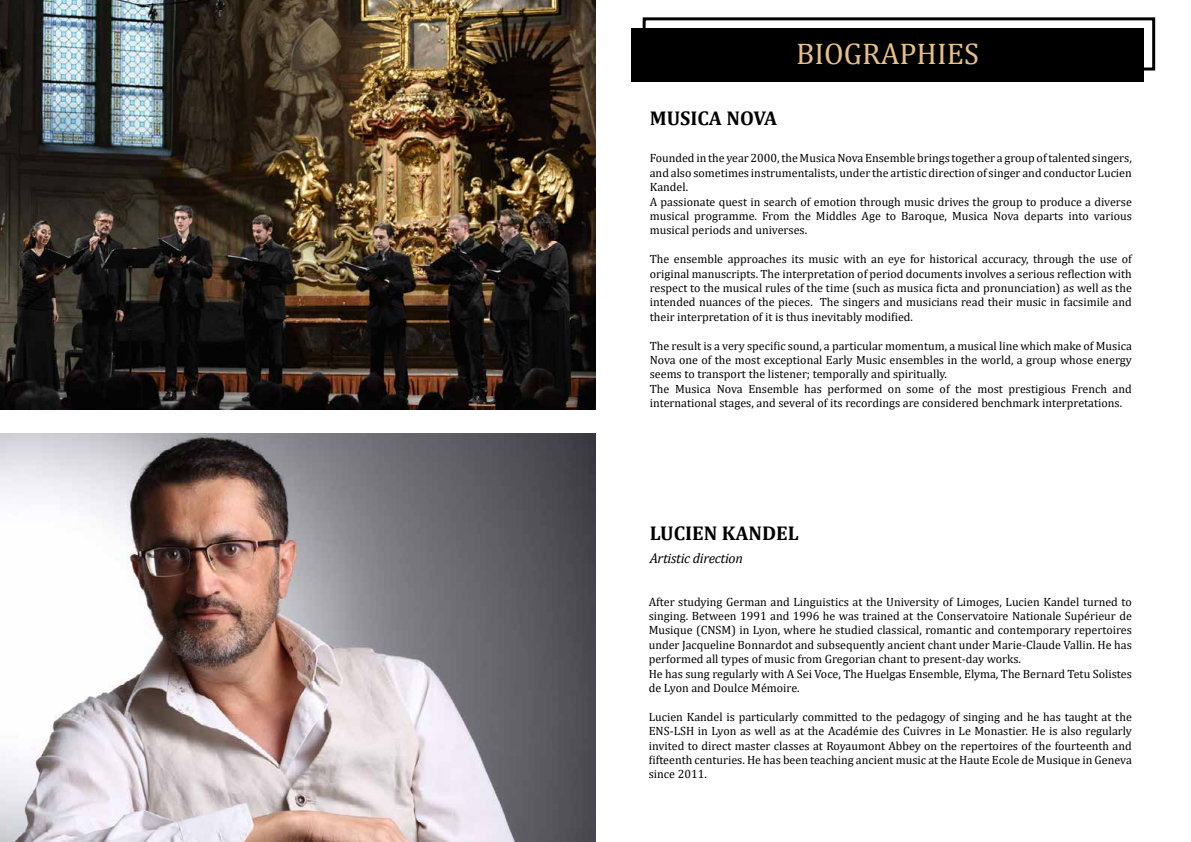
<style>
.page{position:relative;width:1191px;height:842px;background:#fff}
.page>*{position:absolute;margin:0;border:0;box-sizing:border-box;transform-origin:0 0}
.t1{font:30px "Cambria";color:#e7c088}
.t2{font:700 20px "Cambria";color:#000}
.t3{font:italic 14px "Cambria";letter-spacing:-.02em;color:#000}
.t4{font:12px/14.4px "Cambria";color:#000}
</style>
<div class="page">
<div style="left:631px;top:29px;width:512px;height:53px;background:#000"></div>
<div style="left:642px;top:17px;width:513px;height:54px;border:3px solid #000"></div>
<img style="left:0;top:0;width:595px;height:410px">
<img style="left:0;top:434px;width:595px;height:408px">
<h1 class="t1" style="left:796px;top:36px;width:184px">BIOGRAPHIES</h1>
<h2 class="t2" style="left:650px;top:111px;width:129px">MUSICA NOVA</h2>
<p class="t4" style="left:650px;top:151px;width:483px">Founded in the year 2000, the Musica Nova Ensemble brings together a group of talented singers, and also sometimes instrumentalists, under the artistic direction of singer and conductor Lucien Kandel.<br>A passionate quest in search of emotion through music drives the group to produce a diverse musical programme. From the Middles Age to Baroque, Musica Nova departs into various musical periods and universes.</p>
<p class="t4" style="left:650px;top:252px;width:483px;text-align:justify">The ensemble approaches its music with an eye for historical accuracy, through the use of original manuscripts. The interpretation of period documents involves a serious reflection with respect to the musical rules of the time (such as musica ficta and pronunciation) as well as the intended nuances of the pieces. The singers and musicians read their music in facsimile and their interpretation of it is thus inevitably modified.</p>
<p class="t4" style="left:650px;top:338px;width:483px">The result is a very specific sound, a particular momentum, a musical line which make of Musica Nova one of the most exceptional Early Music ensembles in the world, a group whose energy seems to transport the listener; temporally and spiritually.<br>The Musica Nova Ensemble has performed on some of the most prestigious French and international stages, and several of its recordings are considered benchmark interpretations.</p>
<h2 class="t2" style="left:650px;top:525px;width:150px">LUCIEN KANDEL</h2>
<p class="t3" style="left:650px;top:550px;width:95px">Artistic direction</p>
<p class="t4" style="left:648px;top:594px;width:484px">After studying German and Linguistics at the University of Limoges, Lucien Kandel turned to singing. Between 1991 and 1996 he was trained at the Conservatoire Nationale Supérieur de Musique (CNSM) in Lyon, where he studied classical, romantic and contemporary repertoires under Jacqueline Bonnardot and subsequently ancient chant under Marie-Claude Vallin. He has performed all types of music from Gregorian chant to present-day works.<br>He has sung regularly with A Sei Voce, The Huelgas Ensemble, Elyma, The Bernard Tetu Solistes de Lyon and Doulce Mémoire.</p>
<p class="t4" style="left:648px;top:709px;width:484px;text-align:justify">Lucien Kandel is particularly committed to the pedagogy of singing and he has taught at the ENS-LSH in Lyon as well as at the Académie des Cuivres in Le Monastier. He is also regularly invited to direct master classes at Royaumont Abbey on the repertoires of the fourteenth and fifteenth centuries. He has been teaching ancient music at the Haute Ecole de Musique in Geneva since 2011.</p>
</div>
